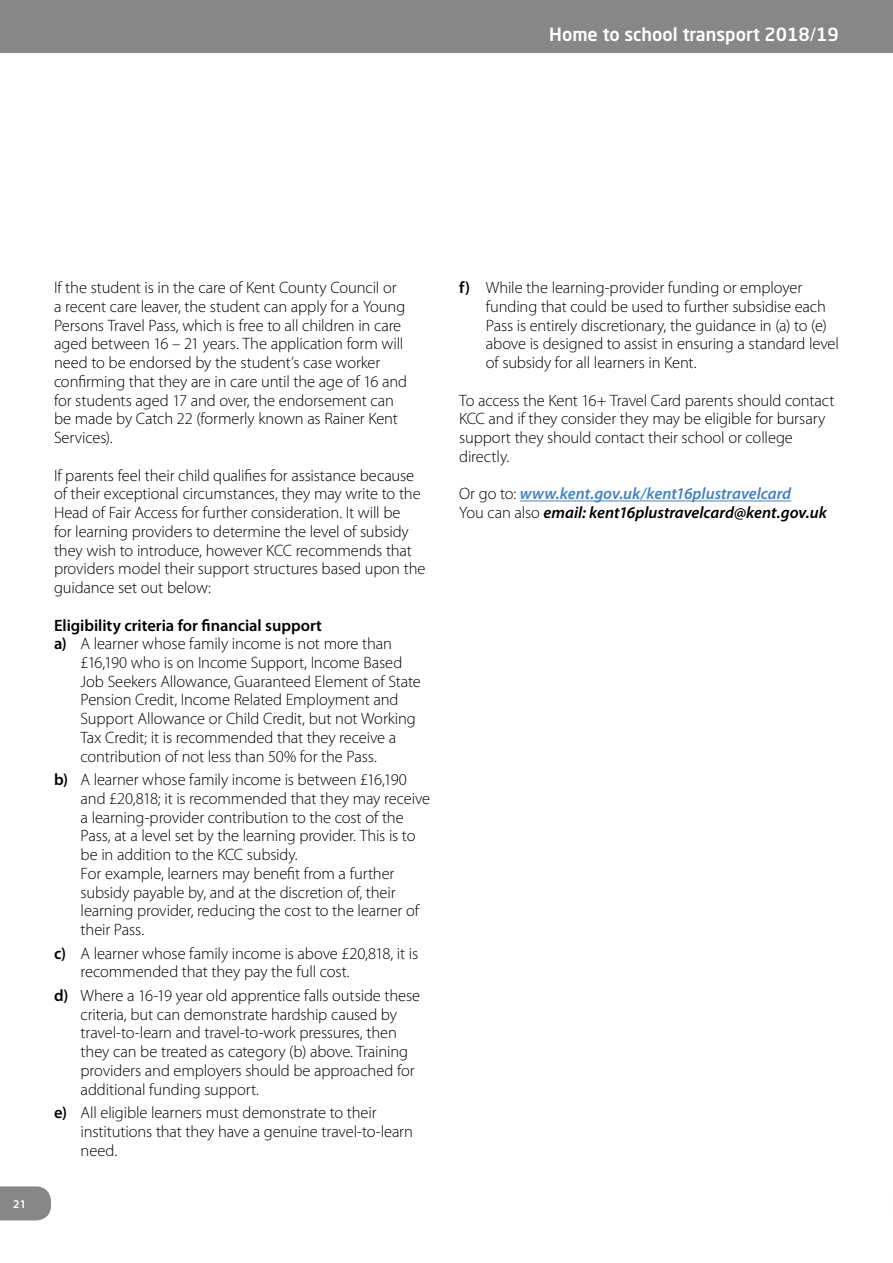
<style>
.page{position:relative;width:893px;height:1263px;background:#fff}
.page>*{position:absolute;margin:0;border:0;box-sizing:border-box;transform-origin:0 0}
.t1{font:500 18px "Neo Sans Std";color:#fff}
.t2{font:300 16.5px/18.8px "Myriad Pro";letter-spacing:-.01em;color:#000}
.t3{font:italic 600 16.5px/18.8px "Myriad Pro";color:#000}
.t4{font:600 16.5px "Myriad Pro";letter-spacing:-.005em;color:#000}
.t5{font:600 12px "Myriad Pro";color:#fff}
.s1{font-weight:400}
.s2{font-weight:600}
.s3{font-weight:300;font-style:normal}
.s4{color:#4283c4}
</style>
<div class="page">
<div style="left:0;top:0;width:893px;height:53px;background:#878787"></div>
<svg style="left:0;top:1186px;width:51px;height:34px;background:#8e8e8e"></svg>
<hr style="left:520px;top:500px;width:271px;height:1px;background:#4283c4">
<p class="t1" style="left:549px;top:23px;width:291px">Home to school transport 2018<span class="s1">/</span>19</p>
<p class="t5" style="left:13px;top:1196px;width:14px">21</p>
<p class="t2" style="left:54px;top:278px;width:355px">If the student is in the care of Kent County Council or a recent care leaver, the student can apply for a Young Persons Travel Pass, which is free to all children in care aged between 16 – 21 years. The application form will need to be endorsed by the student’s case worker confirming that they are in care until the age of 16 and for students aged 17 and over, the endorsement can be made by Catch 22 (formerly known as Rainer Kent Services).</p>
<p class="t2" style="left:54px;top:465px;width:373px">If parents feel their child qualifies for assistance because of their exceptional circumstances, they may write to the Head of Fair Access for further consideration. It will be<br>for learning providers to determine the level of subsidy they wish to introduce, however KCC recommends that providers model their support structures based upon the guidance set out below:</p>
<p class="t4" style="left:54px;top:614px;width:269px">Eligibility criteria for financial support</p>
<p class="t2" style="left:54px;top:634px;width:339px"><span class="s2">a)</span> A learner whose family income is not more than</p>
<p class="t2" style="left:81px;top:653px;width:323px">£16,190 who is on Income Support, Income Based</p>
<p class="t2" style="left:81px;top:672px;width:342px">Job Seekers Allowance, Guaranteed Element of State</p>
<p class="t2" style="left:81px;top:690px;width:319px">Pension Credit, Income Related Employment and</p>
<p class="t2" style="left:81px;top:709px;width:337px">Support Allowance or Child Credit, but not Working</p>
<p class="t2" style="left:81px;top:728px;width:317px">Tax Credit; it is recommended that they receive a</p>
<p class="t2" style="left:81px;top:747px;width:298px">contribution of not less than 50% for the Pass.</p>
<p class="t2" style="left:81px;top:770px;width:351px;text-indent:-27px"><span class="s2">b)</span> A learner whose family income is between £16,190 and £20,818; it is recommended that they may receive a learning-provider contribution to the cost of the Pass, at a level set by the learning provider. This is to be in addition to the KCC subsidy.<br>For example, learners may benefit from a further subsidy payable by, and at the discretion of, their learning provider, reducing the cost to the learner of their Pass.</p>
<p class="t2" style="left:81px;top:944px;width:339px;text-indent:-27px"><span class="s2">c)</span> A learner whose family income is above £20,818, it is recommended that they pay the full cost.</p>
<p class="t2" style="left:81px;top:986px;width:341px;text-indent:-27px"><span class="s2">d)</span> Where a 16-19 year old apprentice falls outside these criteria, but can demonstrate hardship caused by travel-to-learn and travel-to-work pressures, then they can be treated as category (b) above. Training providers and employers should be approached for additional funding support.</p>
<p class="t2" style="left:81px;top:1103px;width:334px;text-indent:-27px"><span class="s2">e)</span> All eligible learners must demonstrate to their institutions that they have a genuine travel-to-learn need.</p>
<p class="t2" style="left:486px;top:278px;width:355px;text-indent:-27px"><span class="s2">f)</span> While the learning-provider funding or employer funding that could be used to further subsidise each Pass is entirely discretionary, the guidance in (a) to (e) above is designed to assist in ensuring a standard level of subsidy for all learners in Kent.</p>
<p class="t2" style="left:459px;top:390px;width:377px">To access the Kent 16+ Travel Card parents should contact KCC and if they consider they may be eligible for bursary support they should contact their school or college directly.</p>
<p class="t3" style="left:459px;top:485px;width:369px"><span class="s3">Or go to:</span> <span class="s4">www.kent.gov.uk/kent16plustravelcard<br></span><span class="s3">You can also</span> email: kent16plustravelcard@kent.gov.uk</p>
</div>
